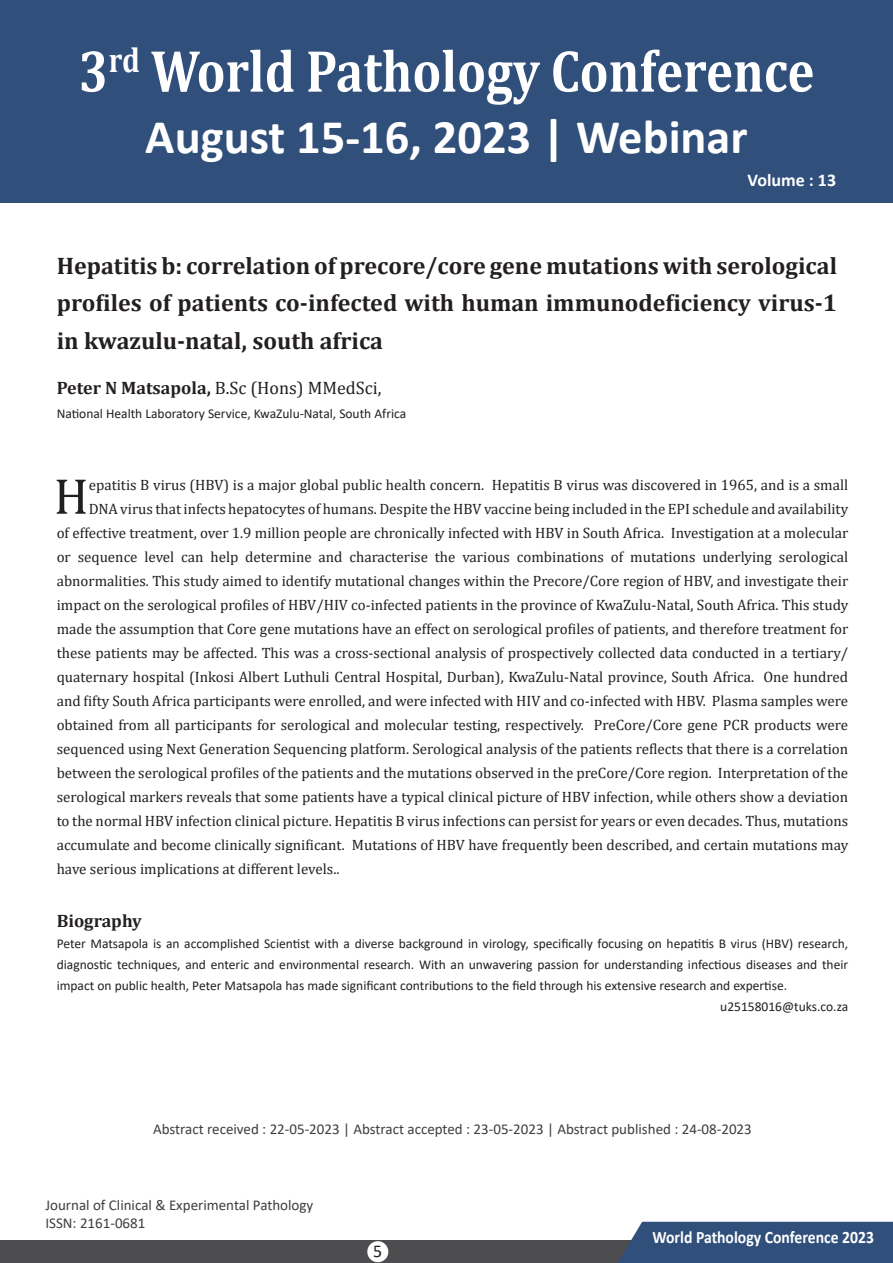
<style>
.page{position:relative;width:893px;height:1263px;background:#fff}
.page>*{position:absolute;margin:0;border:0;box-sizing:border-box;transform-origin:0 0}
.t1{font:700 60px "Cambria";color:#fff;scale:.85 1}
.t2{font:51px "Cambria";color:#231f20}
.t3{font:700 48.45px "Calibri";color:#fff}
.t4{font:700 24px/37.5px "Cambria";color:#231f20;text-align:justify}
.t5{font:18px "Cambria";color:#231f20}
.t6{font:700 18px "Calibri";color:#fff}
.t7{font:700 18px "Cambria";color:#231f20}
.t8{font:18px "Calibri";color:#231f20}
.t9{font:700 17.4px "Calibri";color:#fff;scale:.9 1}
.t10{font:15px "Cambria";color:#231f20}
.t11{font:15px/18px "Calibri";color:#3e3e3f}
.t12{font:13.5px/21px "Calibri";color:#231f20;text-align:justify}
.s1{font-weight:700}
</style>
<div class="page">
<div style="left:0;top:0;width:893px;height:203px;background:#304f7b"></div>
<div style="left:0;top:1240px;width:668px;height:23px;background:#4d4d4f"></div>
<div style="left:617px;top:1222px;width:276px;height:41px;background:#304f7b"></div>
<div style="left:367px;top:1241px;width:21px;height:21px;background:#fff;border-radius:50%"></div>
<h1 class="t1" style="left:79px;top:29px;width:867px">3<sup>rd</sup> World Pathology Conference</h1>
<h3 class="t3" style="left:145px;top:102px;width:604px">August 15-16, 2023 | Webinar</h3>
<p class="t6" style="left:748px;top:168px;width:90px">Volume : 13</p>
<p class="t4" style="left:57px;top:246px;width:782px">Hepatitis b: correlation of precore/core gene mutations with serological profiles of patients co-infected with human immunodeficiency virus-1 in kwazulu-natal, south africa</p>
<p class="t5" style="left:57px;top:377px;width:326px"><span class="s1">Peter N Matsapola,</span> B.Sc (Hons) MMedSci,</p>
<p class="t12" style="left:57px;top:402px;width:351px">National Health Laboratory Service, KwaZulu-Natal, South Africa</p>
<p class="t2" style="left:54px;top:466px;width:37px">H</p>
<p class="t10" style="left:89px;top:476px;width:761px">epatitis B virus (HBV) is a major global public health concern. Hepatitis B virus was discovered in 1965, and is a small</p>
<p class="t10" style="left:89px;top:500px;width:761px">DNA virus that infects hepatocytes of humans. Despite the HBV vaccine being included in the EPI schedule and availability</p>
<p class="t10" style="left:57px;top:524px;width:793px">of effective treatment, over 1.9 million people are chronically infected with HBV in South Africa. Investigation at a molecular</p>
<p class="t10" style="left:57px;top:548px;width:793px">or sequence level can help determine and characterise the various combinations of mutations underlying serological</p>
<p class="t10" style="left:57px;top:572px;width:793px">abnormalities. This study aimed to identify mutational changes within the Precore/Core region of HBV, and investigate their</p>
<p class="t10" style="left:57px;top:596px;width:793px">impact on the serological profiles of HBV/HIV co-infected patients in the province of KwaZulu-Natal, South Africa. This study</p>
<p class="t10" style="left:57px;top:620px;width:793px">made the assumption that Core gene mutations have an effect on serological profiles of patients, and therefore treatment for</p>
<p class="t10" style="left:57px;top:644px;width:793px">these patients may be affected. This was a cross-sectional analysis of prospectively collected data conducted in a tertiary/</p>
<p class="t10" style="left:57px;top:668px;width:793px">quaternary hospital (Inkosi Albert Luthuli Central Hospital, Durban), KwaZulu-Natal province, South Africa. One hundred</p>
<p class="t10" style="left:57px;top:692px;width:793px">and fifty South Africa participants were enrolled, and were infected with HIV and co-infected with HBV. Plasma samples were</p>
<p class="t10" style="left:57px;top:716px;width:793px">obtained from all participants for serological and molecular testing, respectively. PreCore/Core gene PCR products were</p>
<p class="t10" style="left:57px;top:740px;width:793px">sequenced using Next Generation Sequencing platform. Serological analysis of the patients reflects that there is a correlation</p>
<p class="t10" style="left:57px;top:764px;width:793px">between the serological profiles of the patients and the mutations observed in the preCore/Core region. Interpretation of the</p>
<p class="t10" style="left:57px;top:788px;width:793px">serological markers reveals that some patients have a typical clinical picture of HBV infection, while others show a deviation</p>
<p class="t10" style="left:57px;top:812px;width:793px">to the normal HBV infection clinical picture. Hepatitis B virus infections can persist for years or even decades. Thus, mutations</p>
<p class="t10" style="left:57px;top:836px;width:793px">accumulate and become clinically significant. Mutations of HBV have frequently been described, and certain mutations may</p>
<p class="t10" style="left:57px;top:860px;width:284px">have serious implications at different levels..</p>
<p class="t7" style="left:57px;top:908px;width:87px">Biography</p>
<p class="t12" style="left:57px;top:933px;width:793px">Peter Matsapola is an accomplished Scientist with a diverse background in virology, specifically focusing on hepatitis B virus (HBV) research, diagnostic techniques, and enteric and environmental research. With an unwavering passion for understanding infectious diseases and their impact on public health, Peter Matsapola has made significant contributions to the field through his extensive research and expertise.</p>
<p class="t12" style="left:720px;top:996px;width:129px">u25158016@tuks.co.za</p>
<p class="t11" style="left:153px;top:1119px;width:600px">Abstract received : 22-05-2023 | Abstract accepted : 23-05-2023 | Abstract published : 24-08-2023</p>
<p class="t11" style="left:45px;top:1196px;width:270px">Journal of Clinical &amp; Experimental Pathology<br>ISSN: 2161-0681</p>
<p class="t8" style="left:373px;top:1239px;width:11px">5</p>
<p class="t9" style="left:652px;top:1225px;width:248px">World Pathology Conference 2023</p>
</div>
